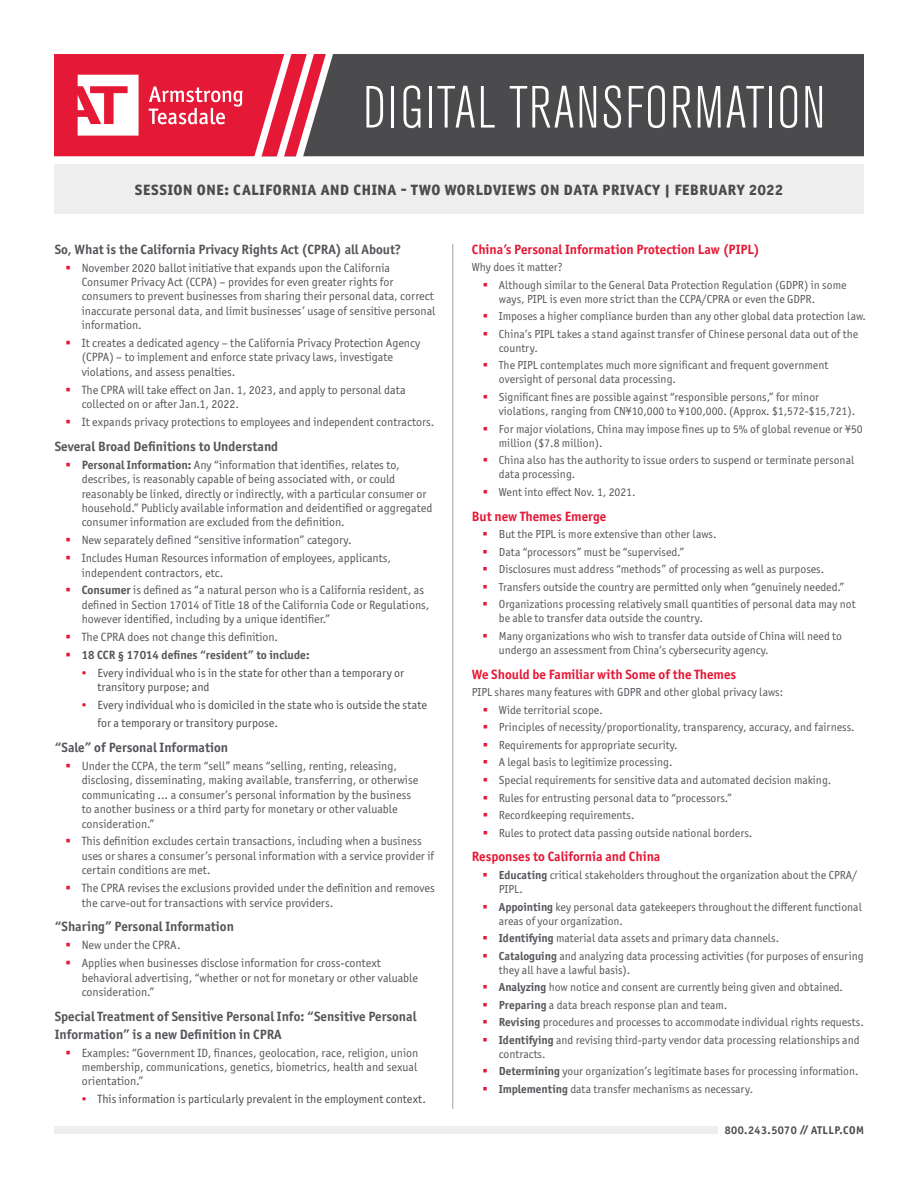
<style>
.page{position:relative;width:918px;height:1188px;background:#fff}
.page>*{position:absolute;margin:0;border:0;box-sizing:border-box;transform-origin:0 0}
.t1{font:300 condensed 58.95px "Akzidenz Grotesk BE";letter-spacing:.03em;color:#fff}
.t2{font:800 15px "Officina Sans ITC Std";letter-spacing:.04em;color:#4b4a4d}
.t3{font:700 13.5px/18px "Officina Sans ITC Std";color:#54565a}
.t4{font:700 13.5px "Officina Sans ITC Std";color:#e51836}
.t5{font:12px/14.4px "Officina Sans ITC Std";color:#54565a}
.t6{font:12px/14.4px "Officina Sans ITC Std";color:#4b4a4d}
.t7{font:700 12px "Officina Sans ITC Std";color:#54565a}
.t8{font:11.7px/17.5px "Officina Sans ITC Std";color:#54565a}
.t9{font:700 11.25px "Officina Sans ITC Std";letter-spacing:.04em;color:#4b4a4d}
.s1{font-weight:700}
.s2{color:#e51836}
.s3{font-weight:800;font-size:9px}
</style>
<div class="page">
<div style="left:339px;top:54px;width:525px;height:102px;background:#4b4a4d"></div>
<svg style="left:54px;top:54px;width:285px;height:103px"></svg>
<div style="left:54px;top:164px;width:810px;height:50px;background:#eeeeef"></div>
<div style="left:54px;top:1126px;width:663px;height:8px;background:#eeeeef"></div>
<hr style="left:453px;top:244px;width:1px;height:865px;background:#9f9fa3">
<h1 class="t1" style="left:363px;top:76px;width:464px">DIGITAL TRANSFORMATION</h1>
<p class="t2" style="left:135px;top:180px;width:650px">SESSION ONE: CALIFORNIA AND CHINA - TWO WORLDVIEWS ON DATA PRIVACY | FEBRUARY 2022</p>
<p class="t3" style="left:55px;top:240px;width:348px">So, What is the California Privacy Rights Act (CPRA) all About?</p>
<p class="t5" style="left:82px;top:260px;width:355px">November 2020 ballot initiative that expands upon the California Consumer Privacy Act (CCPA) – provides for even greater rights for consumers to prevent businesses from sharing their personal data, correct inaccurate personal data, and limit businesses’ usage of sensitive personal information.</p>
<p class="t5" style="left:82px;top:336px;width:340px">It creates a dedicated agency – the California Privacy Protection Agency (CPPA) – to implement and enforce state privacy laws, investigate violations, and assess penalties.</p>
<p class="t5" style="left:82px;top:382px;width:325px">The CPRA will take effect on Jan. 1, 2023, and apply to personal data collected on or after Jan.1, 2022.</p>
<p class="t5" style="left:82px;top:415px;width:354px">It expands privacy protections to employees and independent contractors.</p>
<p class="t3" style="left:55px;top:437px;width:225px">Several Broad Definitions to Understand</p>
<p class="t5" style="left:82px;top:457px;width:352px"><span class="s1">Personal Information:</span> Any “information that identifies, relates to, describes, is reasonably capable of being associated with, or could reasonably be linked, directly or indirectly, with a particular consumer or household.” Publicly available information and deidentified or aggregated consumer information are excluded from the definition.</p>
<p class="t5" style="left:82px;top:531px;width:311px;line-height:17.9px">New separately defined “sensitive information” category.<br>Includes Human Resources information of employees, applicants,</p>
<p class="t5" style="left:82px;top:563px;width:344px;line-height:17.9px">independent contractors, etc.<br><span class="s1">Consumer</span> is defined as “a natural person who is a California resident, as</p>
<p class="t5" style="left:82px;top:598px;width:349px">defined in Section 17014 of Title 18 of the California Code or Regulations, however identified, including by a unique identifier.”</p>
<p class="t5" style="left:82px;top:630px;width:198px">The CPRA does not change this definition.</p>
<p class="t7" style="left:82px;top:648px;width:229px">18 CCR § 17014 defines “resident” to include:</p>
<p class="t6" style="left:98px;top:666px;width:308px;text-indent:-16px"><span class="s2">•</span> Every individual who is in the state for other than a temporary or transitory purpose; and</p>
<p class="t6" style="left:98px;top:696px;width:331px;line-height:18px;text-indent:-16px"><span class="s2">•</span> Every individual who is domiciled in the state who is outside the state for a temporary or transitory purpose.</p>
<p class="t3" style="left:55px;top:738px;width:175px">“Sale” of Personal Information</p>
<p class="t5" style="left:82px;top:759px;width:338px">Under the CCPA, the term “sell” means “selling, renting, releasing, disclosing, disseminating, making available, transferring, or otherwise communicating ... a consumer’s personal information by the business to another business or a third party for monetary or other valuable consideration.”</p>
<p class="t5" style="left:82px;top:834px;width:354px">This definition excludes certain transactions, including when a business uses or shares a consumer’s personal information with a service provider if certain conditions are met.</p>
<p class="t5" style="left:82px;top:881px;width:354px">The CPRA revises the exclusions provided under the definition and removes the carve-out for transactions with service providers.</p>
<p class="t3" style="left:55px;top:918px;width:181px">“Sharing” Personal Information</p>
<p class="t5" style="left:82px;top:936px;width:301px;line-height:17.9px">New under the CPRA.<br>Applies when businesses disclose information for cross-context</p>
<p class="t5" style="left:82px;top:970px;width:338px">behavioral advertising, “whether or not for monetary or other valuable consideration.”</p>
<p class="t3" style="left:55px;top:1007px;width:363px">Special Treatment of Sensitive Personal Info: “Sensitive Personal<br>Information” is a new Definition in CPRA</p>
<p class="t5" style="left:82px;top:1045px;width:338px;text-align:justify">Examples: “Government ID, finances, geolocation, race, religion, union membership, communications, genetics, biometrics, health and sexual orientation.”</p>
<p class="t6" style="left:81px;top:1092px;width:346px"><span class="s2">•</span> This information is particularly prevalent in the employment context.</p>
<p class="t4" style="left:472px;top:241px;width:290px">China’s Personal Information Protection Law (PIPL)</p>
<p class="t8" style="left:499px;top:258px;width:349px;text-indent:-27px">Why does it matter?<br>Although similar to the General Data Protection Regulation (GDPR) in some</p>
<p class="t8" style="left:499px;top:290px;width:369px">ways, PIPL is even more strict than the CCPA/CPRA or even the GDPR.<br>Imposes a higher compliance burden than any other global data protection law.<br>China’s PIPL takes a stand against transfer of Chinese personal data out of the</p>
<p class="t8" style="left:499px;top:339px;width:331px">country.<br>The PIPL contemplates much more significant and frequent government</p>
<p class="t8" style="left:499px;top:371px;width:322px">oversight of personal data processing.<br>Significant fines are possible against “responsible persons,” for minor</p>
<p class="t8" style="left:499px;top:402px;width:365px">violations, ranging from CN¥10,000 to ¥100,000. (Approx. $1,572-$15,721).<br>For major violations, China may impose fines up to 5% of global revenue or ¥50</p>
<p class="t8" style="left:499px;top:434px;width:357px">million ($7.8 million).<br>China also has the authority to issue orders to suspend or terminate personal</p>
<p class="t8" style="left:499px;top:465px;width:138px">data processing.<br>Went into effect Nov. 1, 2021.</p>
<p class="t4" style="left:472px;top:508px;width:136px">But new Themes Emerge</p>
<p class="t8" style="left:499px;top:525px;width:358px">But the PIPL is more extensive than other laws.<br>Data “processors” must be “supervised.”<br>Disclosures must address “methods” of processing as well as purposes.<br>Transfers outside the country are permitted only when “genuinely needed.” Organizations processing relatively small quantities of personal data may not</p>
<p class="t8" style="left:499px;top:610px;width:345px">be able to transfer data outside the country.<br>Many organizations who wish to transfer data outside of China will need to</p>
<p class="t8" style="left:499px;top:641px;width:271px">undergo an assessment from China’s cybersecurity agency.</p>
<p class="t4" style="left:472px;top:666px;width:266px">We Should be Familiar with Some of the Themes</p>
<p class="t8" style="left:499px;top:683px;width:357px;text-indent:-27px">PIPL shares many features with GDPR and other global privacy laws:<br>Wide territorial scope.<br>Principles of necessity/proportionality, transparency, accuracy, and fairness.<br>Requirements for appropriate security.<br>A legal basis to legitimize processing.<br>Special requirements for sensitive data and automated decision making.<br>Rules for entrusting personal data to “processors.”<br>Recordkeeping requirements.<br>Rules to protect data passing outside national borders.</p>
<p class="t4" style="left:472px;top:848px;width:190px">Responses to California and China</p>
<p class="t8" style="left:499px;top:868px;width:360px;line-height:14.1px"><span class="s1">Educating</span> critical stakeholders throughout the organization about the CPRA/<br>PIPL.</p>
<p class="t8" style="left:499px;top:899px;width:365px;line-height:14.1px"><span class="s1">Appointing</span> key personal data gatekeepers throughout the different functional areas of your organization.</p>
<p class="t8" style="left:499px;top:929px;width:366px"><span class="s1">Identifying</span> material data assets and primary data channels.<br><span class="s1">Cataloguing</span> and analyzing data processing activities (for purposes of ensuring</p>
<p class="t8" style="left:499px;top:961px;width:367px">they all have a lawful basis).<br><span class="s1">Analyzing</span> how notice and consent are currently being given and obtained.<br><span class="s1">Preparing</span> a data breach response plan and team.<br><span class="s1">Revising</span> procedures and processes to accommodate individual rights requests.<br><span class="s1">Identifying</span> and revising third-party vendor data processing relationships and</p>
<p class="t8" style="left:499px;top:1045px;width:361px">contracts.<br><span class="s1">Determining</span> your organization’s legitimate bases for processing information.<br><span class="s1">Implementing</span> data transfer mechanisms as necessary.</p>
<p class="t9" style="left:725px;top:1123px;width:141px">800.243.5070 <span class="s3">//</span> ATLLP.COM</p>
</div>
